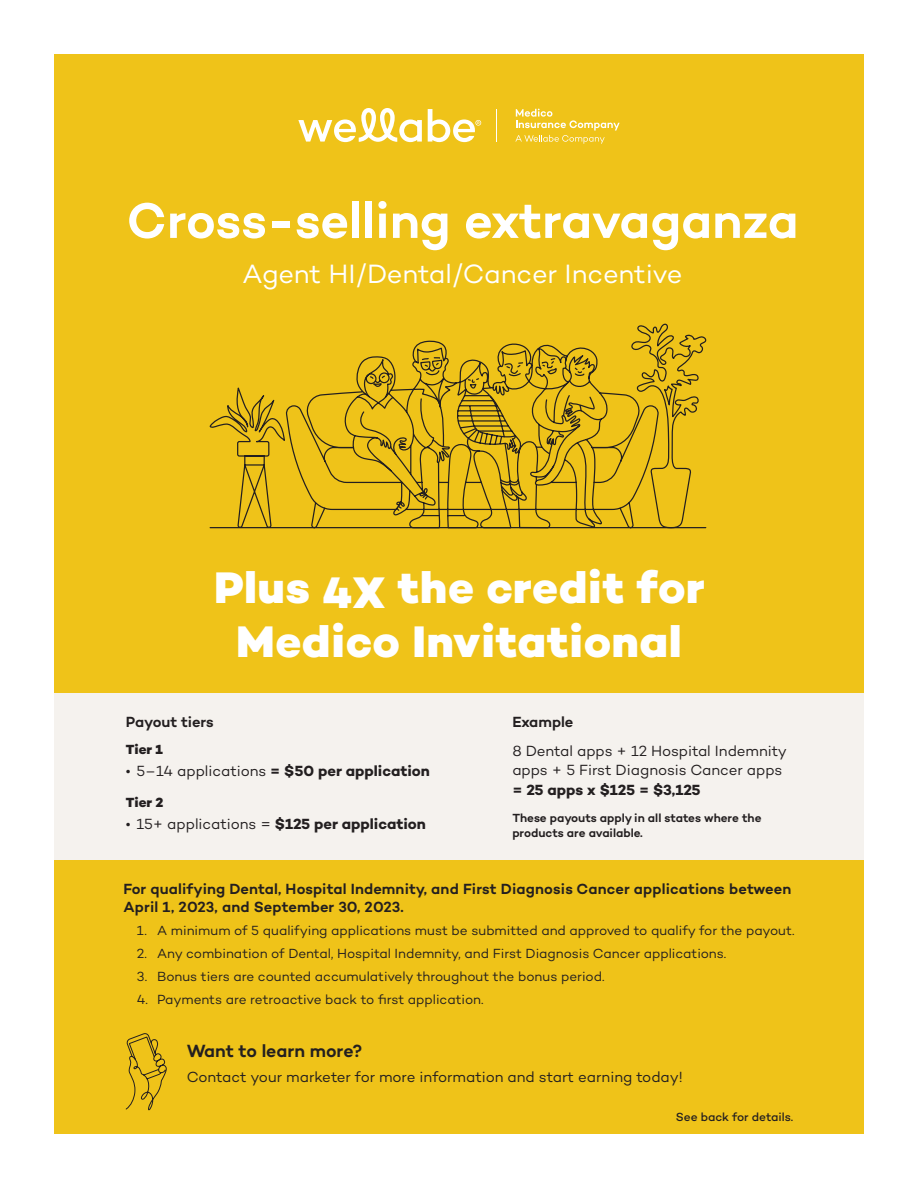
<style>
.page{position:relative;width:918px;height:1188px;background:#fff}
.page>*{position:absolute;margin:0;border:0;box-sizing:border-box;transform-origin:0 0}
.t1{font:600 51px "Campton";letter-spacing:-.005em;color:#fff}
.t2{font:800 45px/54px "Campton";letter-spacing:.01em;color:#fff;text-align:center}
.t3{font:27px "Campton";letter-spacing:-.005em;color:#fff}
.t4{font:600 18px "Campton";letter-spacing:-.005em;color:#231f20}
.t5{font:15px/19.5px "Campton";letter-spacing:-.005em;color:#231f20}
.t6{font:600 15px/18px "Campton";letter-spacing:.005em;color:#231f20}
.t7{font:700 15px "Campton";color:#231f20}
.t8{font:13.5px "Campton";color:#231f20}
.t9{font:800 13.5px "Campton";letter-spacing:-.005em;color:#231f20}
.t10{font:600 12px/14.4px "Campton";letter-spacing:-.005em;color:#231f20}
.t11{font:500 12px "Campton";letter-spacing:-.005em;color:#231f20}
.s1{font-weight:400}
.s2{font-weight:700}
</style>
<div class="page">
<div style="left:54px;top:54px;width:810px;height:1080px;background:#efc319"></div>
<svg style="left:515px;top:109px;width:105px;height:35px"></svg>
<svg style="left:298px;top:108px;width:124px;height:34px"></svg>
<svg style="left:428px;top:109px;width:53px;height:33px"></svg>
<hr style="left:497px;top:109px;width:1px;height:33px;background:#fff">
<div style="left:54px;top:694px;width:810px;height:166px;background:#f5f2ee"></div>
<svg style="left:126px;top:1033px;width:41px;height:78px"></svg>
<svg style="left:198px;top:323px;width:510px;height:371px"></svg>
<p class="t1" style="left:127px;top:188px;width:674px">Cross-selling extravaganza</p>
<p class="t3" style="left:242px;top:257px;width:442px">Agent HI/Dental/Cancer Incentive</p>
<p class="t2" style="left:214px;top:561px;width:492px">Plus 4X the credit for<br>Medico Invitational</p>
<p class="t6" style="left:126px;top:713px;width:89px">Payout tiers</p>
<p class="t9" style="left:126px;top:741px;width:38px">Tier 1</p>
<p class="t7" style="left:126px;top:761px;width:305px"><span class="s1">• 5–14 applications</span> = $50 per application</p>
<p class="t9" style="left:126px;top:794px;width:39px">Tier 2</p>
<p class="t7" style="left:126px;top:814px;width:301px"><span class="s1">• 15+ applications =</span> $125 per application</p>
<p class="t6" style="left:512px;top:713px;width:63px">Example</p>
<p class="t5" style="left:512px;top:741px;width:276px">8 Dental apps + 12 Hospital Indemnity apps + 5 First Diagnosis Cancer apps <span class="s2">= 25 apps x $125 = $3,125</span></p>
<p class="t10" style="left:512px;top:811px;width:251px">These payouts apply in all states where the products are available.</p>
<p class="t6" style="left:123px;top:880px;width:669px">For qualifying Dental, Hospital Indemnity, and First Diagnosis Cancer applications between<br>April 1, 2023, and September 30, 2023.</p>
<p class="t8" style="left:137px;top:922px;width:659px">1. A minimum of 5 qualifying applications must be submitted and approved to qualify for the payout.</p>
<p class="t8" style="left:137px;top:945px;width:591px">2. Any combination of Dental, Hospital Indemnity, and First Diagnosis Cancer applications.</p>
<p class="t8" style="left:137px;top:968px;width:469px">3. Bonus tiers are counted accumulatively throughout the bonus period.</p>
<p class="t8" style="left:137px;top:991px;width:348px">4. Payments are retroactive back to first application.</p>
<p class="t4" style="left:187px;top:1039px;width:177px">Want to learn more?</p>
<p class="t5" style="left:187px;top:1067px;width:498px">Contact your marketer for more information and start earning today!</p>
<p class="t11" style="left:676px;top:1109px;width:119px">See back for details.</p>
</div>
